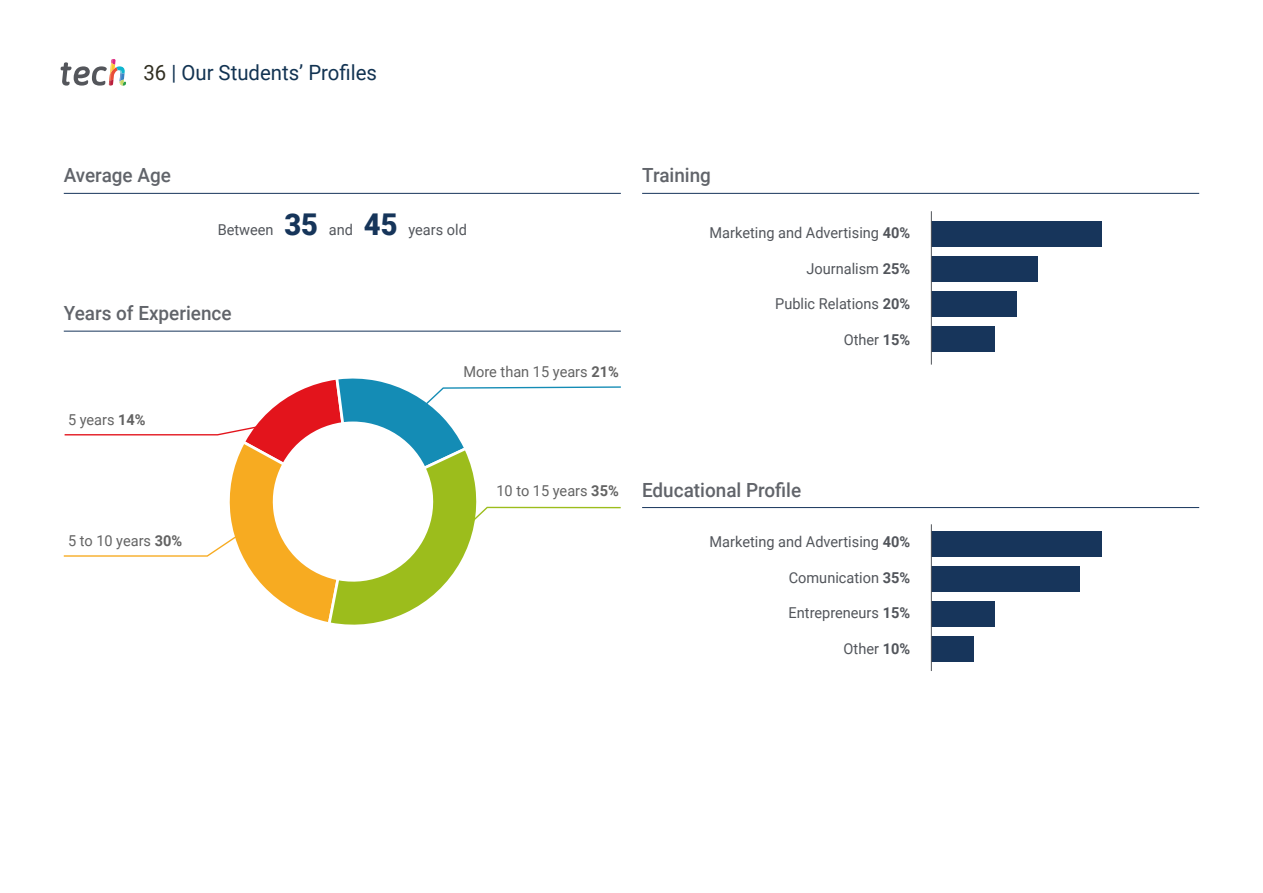
<style>
.page{position:relative;width:1263px;height:893px;background:#fff}
.page>*{position:absolute;margin:0;border:0;box-sizing:border-box;transform-origin:0 0}
.t1{font:21px "Roboto";color:#123352}
.t2{font:500 19.5px "Roboto";color:#61646a}
.t3{font:15px "Roboto";color:#52555b}
.t4{font:15px "Roboto";color:#636363}
.s1{color:#312e20}
.s2{font-weight:900;font-size:30px;color:#16355a}
.s3{font-weight:700}
</style>
<div class="page">
<hr style="left:64px;top:193px;width:557px;height:1px;background:#17355b">
<hr style="left:64px;top:331px;width:557px;height:1px;background:#17355b">
<svg style="left:64px;top:378px;width:557px;height:247px"></svg>
<hr style="left:642px;top:193px;width:557px;height:1px;background:#17355b">
<div style="left:931px;top:222px;width:170px;height:25px;background:#17355b"></div>
<div style="left:931px;top:256px;width:107px;height:26px;background:#17355b"></div>
<div style="left:931px;top:291px;width:85px;height:26px;background:#17355b"></div>
<div style="left:931px;top:326px;width:64px;height:26px;background:#17355b"></div>
<hr style="left:931px;top:211px;width:1px;height:154px;background:#52555b">
<div style="left:931px;top:566px;width:149px;height:26px;background:#17355b"></div>
<hr style="left:642px;top:507px;width:557px;height:1px;background:#17355b">
<div style="left:931px;top:532px;width:170px;height:25px;background:#17355b"></div>
<div style="left:931px;top:601px;width:64px;height:26px;background:#17355b"></div>
<div style="left:931px;top:636px;width:43px;height:26px;background:#17355b"></div>
<hr style="left:931px;top:524px;width:1px;height:147px;background:#52555b">
<svg style="left:61px;top:59px;width:65px;height:27px"></svg>
<h1 class="t1" style="left:144px;top:57px;width:235px"><span class="s1">36</span> | Our Students’ Profiles</h1>
<h2 class="t2" style="left:64px;top:161px;width:109px">Average Age</h2>
<p class="t3" style="left:218px;top:219px;width:251px">Between <span class="s2">35</span> and <span class="s2">45</span> years old</p>
<h2 class="t2" style="left:64px;top:300px;width:169px">Years of Experience</h2>
<p class="t4" style="left:68px;top:409px;width:79px">5 years <span class="s3">14%</span></p>
<p class="t4" style="left:68px;top:530px;width:116px">5 to 10 years <span class="s3">30%</span></p>
<p class="t4" style="left:463px;top:361px;width:157px">More than 15 years <span class="s3">21%</span></p>
<p class="t4" style="left:496px;top:480px;width:124px">10 to 15 years <span class="s3">35%</span></p>
<h2 class="t2" style="left:642px;top:161px;width:70px">Training</h2>
<p class="t3" style="left:709px;top:222px;width:202px">Marketing and Advertising <span class="s3">40%</span></p>
<p class="t3" style="left:806px;top:258px;width:105px">Journalism <span class="s3">25%</span></p>
<p class="t3" style="left:775px;top:293px;width:136px">Public Relations <span class="s3">20%</span></p>
<p class="t3" style="left:844px;top:329px;width:68px">Other <span class="s3">15%</span></p>
<h2 class="t2" style="left:642px;top:476px;width:161px">Educational Profile</h2>
<p class="t3" style="left:709px;top:531px;width:202px">Marketing and Advertising <span class="s3">40%</span></p>
<p class="t3" style="left:789px;top:567px;width:123px">Comunication <span class="s3">35%</span></p>
<p class="t3" style="left:789px;top:602px;width:123px">Entrepreneurs <span class="s3">15%</span></p>
<p class="t3" style="left:844px;top:638px;width:68px">Other <span class="s3">10%</span></p>
</div>
